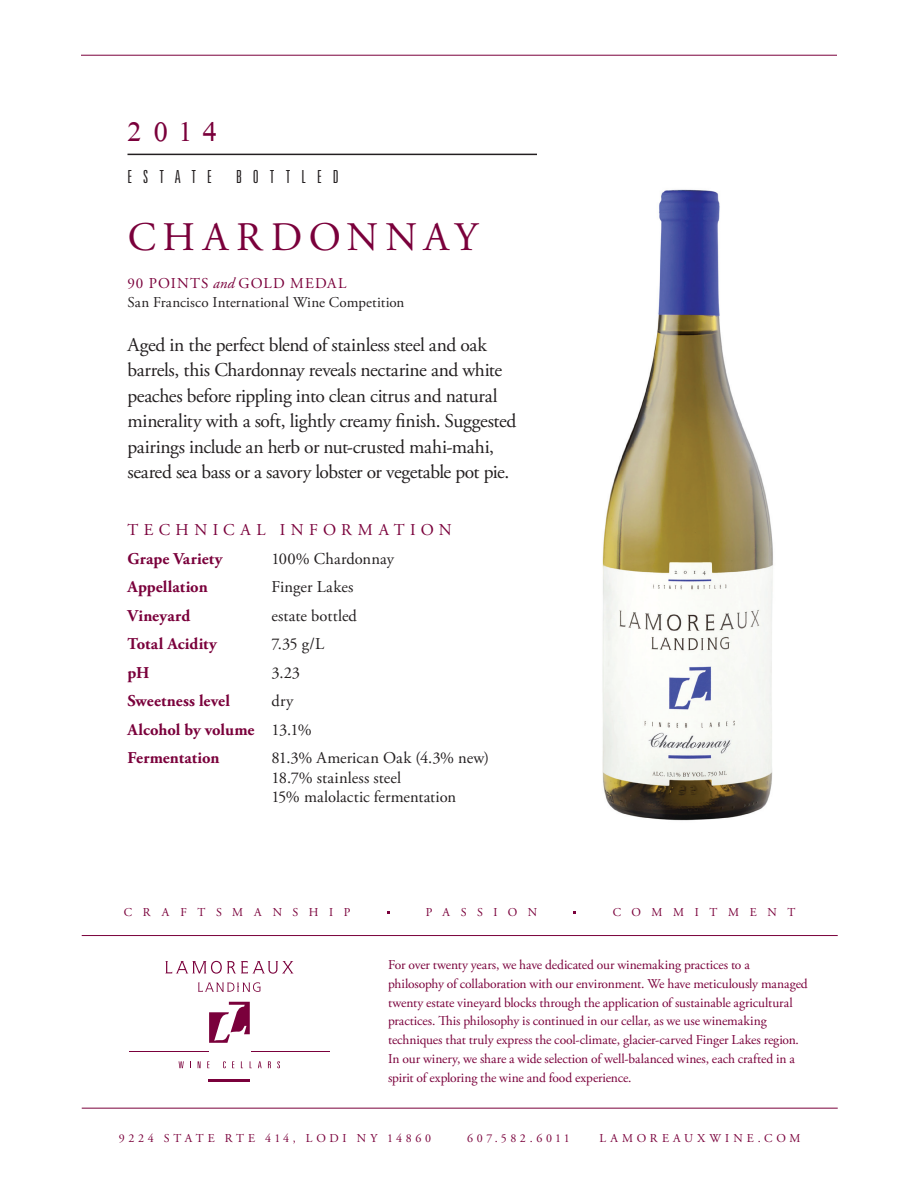
<style>
.page{position:relative;width:918px;height:1188px;background:#fff}
.page>*{position:absolute;margin:0;border:0;box-sizing:border-box;transform-origin:0 0}
.t1{font:42px "Microsoft Himalaya";color:#7a003b}
.t2{font:40.5px "Adobe Garamond Pro";letter-spacing:.16em;color:#7a003b}
.t3{font:19.5px/25.5px "Adobe Garamond Pro";letter-spacing:-.02em;color:#231f20}
.t4{font:300 ultra-condensed 18px "Univers";letter-spacing:.61em;color:#231f20}
.t5{font:16.5px/19.5px "Adobe Garamond Pro";letter-spacing:-.005em;color:#231f20}
.t6{font:700 16.5px/28.5px "Adobe Garamond Pro";letter-spacing:.005em;color:#7a003b}
.t7{font:16.5px "Adobe Garamond Pro";letter-spacing:.33em;color:#7a003b}
.t8{font:15px/19.5px "Adobe Garamond Pro";letter-spacing:.07em;color:#231f20}
.t9{font:13.5px/18.8px "Adobe Garamond Pro";letter-spacing:-.01em;color:#7a003b}
.t10{font:12px "Adobe Garamond Pro";letter-spacing:.3em;color:#7a003b}
.t11{font:12px "Adobe Garamond Pro";letter-spacing:.345em;color:#7a003b}
.t12{font:12px "Adobe Garamond Pro";letter-spacing:.885em;color:#7a003b}
.t13{font:12px "Adobe Garamond Pro";letter-spacing:.29em;color:#7a003b}
.t14{font:12px "Adobe Garamond Pro";letter-spacing:.89em;color:#7a003b}
.t15{font:12px "Adobe Garamond Pro";letter-spacing:.865em;color:#7a003b}
.s1{color:#7a003b}
.s2{font-style:italic;color:#7a003b}
.s3{font-weight:400;color:#231f20}
</style>
<div class="page">
<img style="left:602px;top:189px;width:171px;height:632px">
<hr style="left:128px;top:154px;width:409px;height:1px;background:#231f20">
<hr style="left:82px;top:935px;width:756px;height:1px;background:#7a003b">
<hr style="left:82px;top:1108px;width:756px;height:1px;background:#7a003b">
<svg style="left:179px;top:1061px;width:5px;height:7px"></svg>
<svg style="left:198px;top:1061px;width:3px;height:7px"></svg>
<svg style="left:207px;top:1061px;width:2px;height:7px"></svg>
<svg style="left:223px;top:1061px;width:3px;height:7px"></svg>
<svg style="left:258px;top:1061px;width:4px;height:7px"></svg>
<svg style="left:268px;top:1061px;width:3px;height:7px"></svg>
<svg style="left:277px;top:1061px;width:3px;height:7px"></svg>
<svg style="left:209px;top:1002px;width:41px;height:41px"></svg>
<hr style="left:209px;top:1079px;width:41px;height:2px;background:#7a003b">
<svg style="left:165px;top:961px;width:129px;height:13px"></svg>
<svg style="left:198px;top:982px;width:63px;height:10px"></svg>
<hr style="left:130px;top:1051px;width:79px;height:1px;background:#7a003b">
<hr style="left:251px;top:1051px;width:79px;height:1px;background:#7a003b">
<hr style="left:81px;top:55px;width:756px;height:1px;background:#7a003b">
<h1 class="t1" style="left:128px;top:102px;width:91px">2014</h1>
<h3 class="t4" style="left:128px;top:167px;width:86px">ESTATE</h3>
<h3 class="t4" style="left:236px;top:167px;width:104px">BOTTLED</h3>
<h2 class="t2" style="left:128px;top:213px;width:351px">chardonnay</h2>
<p class="t8" style="left:128px;top:274px;width:278px"><span class="s1">90 points</span> <span class="s2">and</span> <span class="s1">Gold medal<br></span>San Francisco International Wine Competition</p>
<p class="t3" style="left:128px;top:332px;width:390px">Aged in the perfect blend of stainless steel and oak barrels, this Chardonnay reveals nectarine and white peaches before rippling into clean citrus and natural minerality with a soft, lightly creamy finish. Suggested pairings include an herb or nut-crusted mahi-mahi, seared sea bass or a savory lobster or vegetable pot pie.</p>
<p class="t7" style="left:128px;top:520px;width:326px">technical inf ormation</p>
<p class="t6" style="left:127px;top:545px;width:97px">Grape Variety</p>
<p class="t5" style="left:271px;top:549px;width:124px">100% Chardonnay</p>
<p class="t6" style="left:127px;top:573px;width:82px">Appellation</p>
<p class="t5" style="left:271px;top:578px;width:84px">Finger Lakes</p>
<p class="t6" style="left:127px;top:602px;width:64px">Vineyard</p>
<p class="t5" style="left:271px;top:606px;width:87px">estate bottled</p>
<p class="t6" style="left:127px;top:630px;width:91px">Total Acidity</p>
<p class="t5" style="left:271px;top:635px;width:54px">7.35 g/L</p>
<p class="t6" style="left:127px;top:659px;width:24px">pH</p>
<p class="t5" style="left:271px;top:663px;width:30px">3.23</p>
<p class="t6" style="left:127px;top:687px;width:104px">Sweetness level</p>
<p class="t6" style="left:127px;top:687px;width:186px;text-indent:144px"><span class="s3">dry<br></span>Alcohol by volume <span class="s3">13.1%<br></span>Fermentation</p>
<p class="t5" style="left:271px;top:749px;width:219px">81.3% American Oak (4.3% new)<br>18.7% stainless steel<br>15% malolactic fermentation</p>
<p class="t12" style="left:124px;top:905px;width:228px">Craf tsmanship</p>
<p class="t15" style="left:426px;top:905px;width:113px">passion</p>
<p class="t14" style="left:613px;top:905px;width:184px">commitment</p>
<p class="t9" style="left:388px;top:956px;width:421px">For over twenty years, we have dedicated our winemaking practices to a philosophy of collaboration with our environment. We have meticulously managed twenty estate vineyard blocks through the application of sustainable agricultural practices. This philosophy is continued in our cellar, as we use winemaking techniques that truly express the cool-climate, glacier-carved Finger Lakes region.<br>In our winery, we share a wide selection of well-balanced wines, each crafted in a spirit of exploring the wine and food experience.</p>
<p class="t10" style="left:119px;top:1131px;width:250px">9224 state Rte 414, Lodi NY</p>
<p class="t11" style="left:387px;top:1131px;width:45px">14860</p>
<p class="t13" style="left:467px;top:1131px;width:104px">607.582.6011</p>
<p class="t11" style="left:599px;top:1131px;width:203px">lamoreauxw ine.com</p>
</div>
